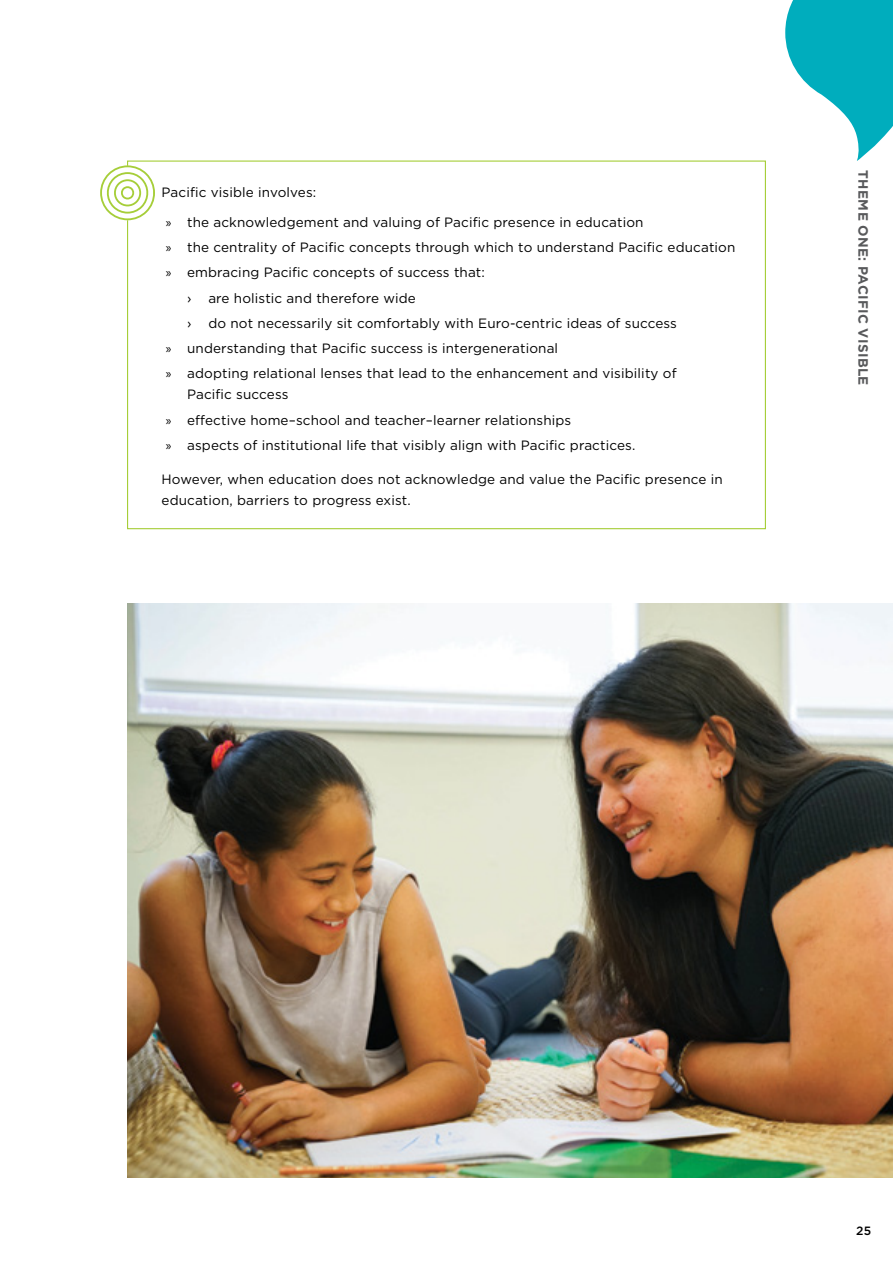
<style>
.page{position:relative;width:893px;height:1263px;background:#fff}
.page>*{position:absolute;margin:0;border:0;box-sizing:border-box;transform-origin:0 0}
.Box_style{font:13.5px/21px "Gotham";letter-spacing:.01em;color:#000}
.t1{font:700 13.5px "Gotham";letter-spacing:.025em;color:#58595b}
.t2{font:500 12px "Gotham";color:#000}
.s1{font-family:"Myriad Pro"}
</style>
<div class="page">
<img style="left:128px;top:603px;width:765px;height:575px">
<svg style="left:785px;top:0;width:108px;height:161px"></svg>
<svg style="left:100px;top:165px;width:55px;height:55px"></svg>
<p class="Box_style" style="left:162px;top:182px;width:156px">Pacific visible involves:</p>
<p class="Box_style" style="left:166px;top:211px;width:479px"><span class="s1">»</span> the acknowledgement and valuing of Pacific presence in education</p>
<p class="Box_style" style="left:166px;top:237px;width:571px"><span class="s1">»</span> the centrality of Pacific concepts through which to understand Pacific education</p>
<p class="Box_style" style="left:166px;top:262px;width:321px"><span class="s1">»</span> embracing Pacific concepts of success that:</p>
<p class="Box_style" style="left:187px;top:287px;width:230px">› are holistic and therefore wide</p>
<p class="Box_style" style="left:187px;top:312px;width:491px">› do not necessarily sit comfortably with Euro-centric ideas of success</p>
<p class="Box_style" style="left:166px;top:338px;width:394px"><span class="s1">»</span> understanding that Pacific success is intergenerational</p>
<p class="Box_style" style="left:187px;top:363px;width:491px;text-indent:-21px"><span class="s1">»</span> adopting relational lenses that lead to the enhancement and visibility of<br>Pacific success</p>
<p class="Box_style" style="left:166px;top:409px;width:407px"><span class="s1">»</span> effective home–school and teacher–learner relationships</p>
<p class="Box_style" style="left:166px;top:434px;width:471px"><span class="s1">»</span> aspects of institutional life that visibly align with Pacific practices.</p>
<p class="Box_style" style="left:162px;top:468px;width:563px">However, when education does not acknowledge and value the Pacific presence in education, barriers to progress exist.</p>
<p class="t1" style="left:872px;top:170px;width:217px;rotate:90deg">THEME ONE: PACIFIC VISIBLE</p>
<p class="t2" style="left:856px;top:1223px;width:17px">25</p>
</div>
